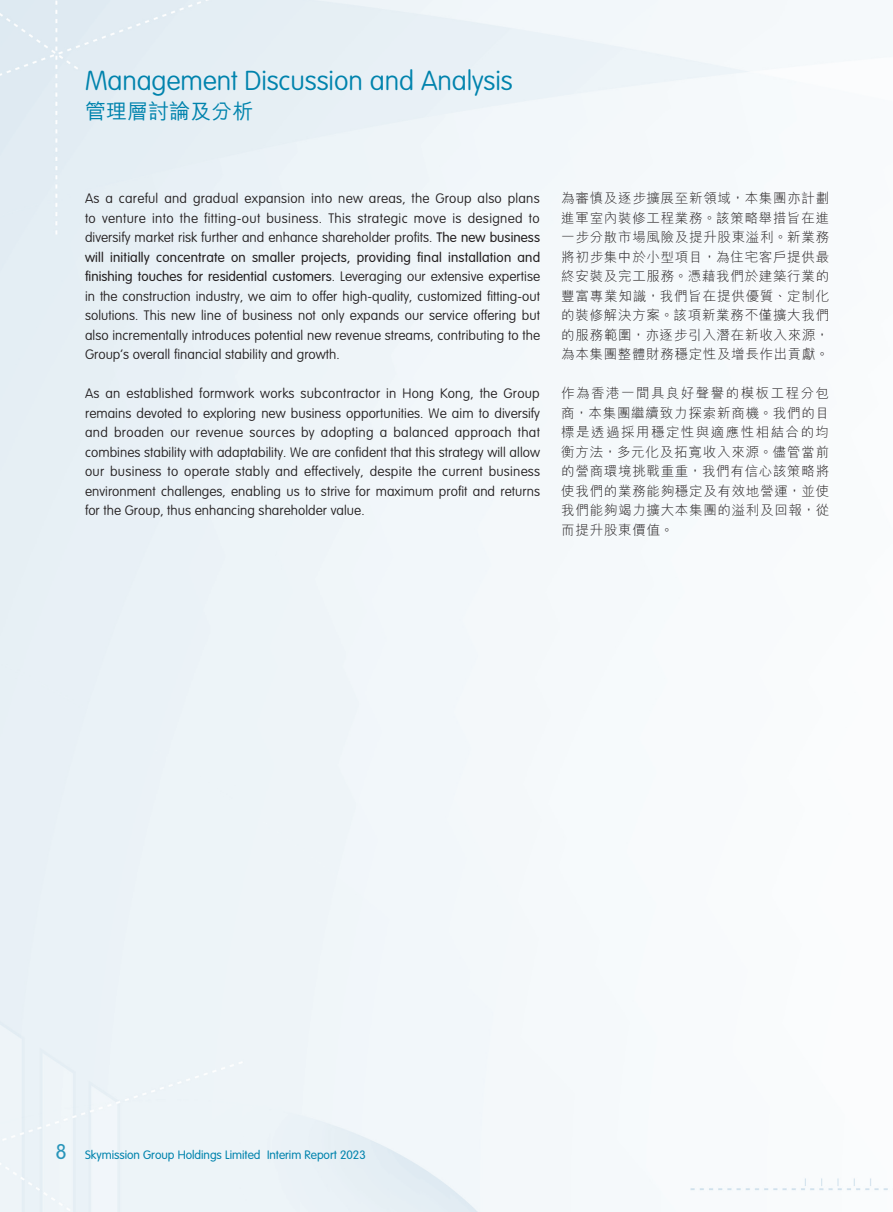
<style>
.page{position:relative;width:893px;height:1212px;background:#fff}
.page>*{position:absolute;margin:0;border:0;box-sizing:border-box;transform-origin:0 0}
.t1{font:100 27px "VAG Rounded Std";letter-spacing:-.005em;color:#0083ad}
.t2{font:500 21px "M Hei HK";letter-spacing:.005em;color:#0083ad}
.t3{font:100 13.5px/19.5px "VAG Rounded Std";letter-spacing:.005em;color:#231f20;text-align:justify}
.t4{font:300 13.5px/19.5px "M Hei HK";letter-spacing:.05em;color:#231f20;text-align:justify}
.t5{font:300 12px "VAG Rounded Std";letter-spacing:-.005em;color:#0083ad}
.s1{font-weight:300}
.s2{font-size:21px;color:#2995ba}
</style>
<div class="page">
<h1 class="t1" style="left:85px;top:66px;width:429px">Management Discussion and Analysis</h1>
<h2 class="t2" style="left:85px;top:96px;width:170px">管理層討論及分析</h2>
<p class="t3" style="left:85px;top:189px;width:457px">As a careful and gradual expansion into new areas, the Group also plans to venture into the fitting-out business. This strategic move is designed to diversify market risk further and enhance shareholder profits. <span class="s1">The new business will initially concentrate on smaller projects, providing final installation and finishing touches for residential customers</span>. Leveraging our extensive expertise in the construction industry, we aim to offer high-quality, customized fitting-out solutions. This new line of business not only expands our service offering but also incrementally introduces potential new revenue streams, contributing to the Group’s overall financial stability and growth.</p>
<p class="t3" style="left:85px;top:384px;width:457px">As an established formwork works subcontractor in Hong Kong, the Group remains devoted to exploring new business opportunities. We aim to diversify and broaden our revenue sources by adopting a balanced approach that combines stability with adaptability. We are confident that this strategy will allow our business to operate stably and effectively, despite the current business environment challenges, enabling us to strive for maximum profit and returns for the Group, thus enhancing shareholder value.</p>
<p class="t4" style="left:561px;top:188px;width:269px">為審慎及逐步擴展至新領域，本集團亦計劃進軍室內裝修工程業務。該策略舉措旨在進一步分散市場風險及提升股東溢利。新業務將初步集中於小型項目，為住宅客戶提供最終安裝及完工服務。憑藉我們於建築行業的豐富專業知識，我們旨在提供優質、定制化的裝修解決方案。該項新業務不僅擴大我們的服務範圍，亦逐步引入潛在新收入來源，為本集團整體財務穩定性及增長作出貢獻。</p>
<p class="t4" style="left:561px;top:383px;width:269px">作為香港一間具良好聲譽的模板工程分包商，本集團繼續致力探索新商機。我們的目標是透過採用穩定性與適應性相結合的均衡方法，多元化及拓寬收入來源。儘管當前的營商環境挑戰重重，我們有信心該策略將使我們的業務能夠穩定及有效地營運，並使我們能夠竭力擴大本集團的溢利及回報，從而提升股東價值。</p>
<p class="t5" style="left:56px;top:1148px;width:312px"><span class="s2">8</span> Skymission Group Holdings Limited Interim Report 2023</p>
</div>
